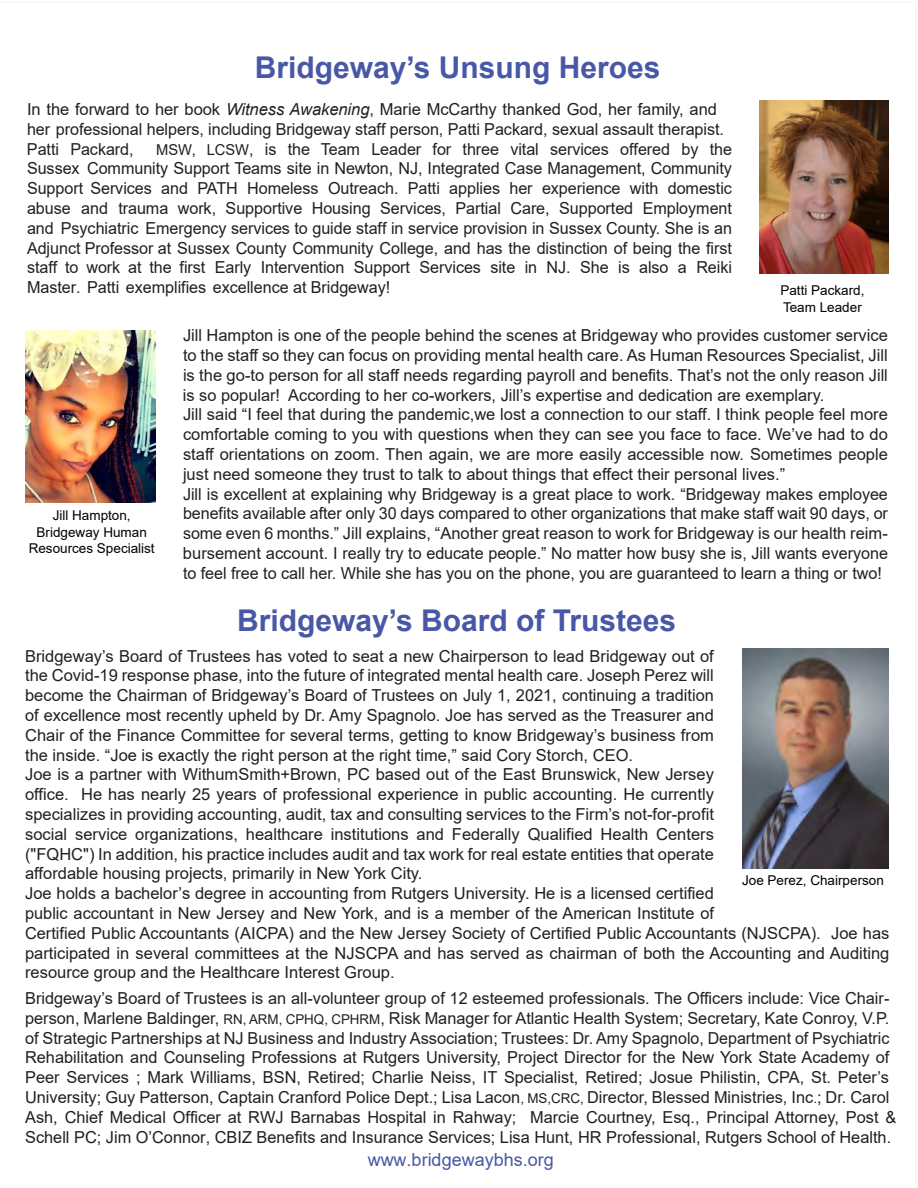
<style>
.page{position:relative;width:918px;height:1188px;background:#fff}
.page>*{position:absolute;margin:0;border:0;box-sizing:border-box;transform-origin:0 0}
.t1{font:700 30px "Arial";color:#4958a6}
.t2{font:18px "Arial";color:#4857a6}
.t3{font:16.5px/19.8px "Arial";color:#231f20}
.t4{font:13.5px/16.2px "Arial";color:#000;text-align:center}
.s1{font-style:italic}
.s2{font-size:15px}
.s3{font-size:13.5px}
</style>
<div class="page">
<img style="left:26px;top:330px;width:129px;height:173px">
<img style="left:759px;top:100px;width:130px;height:173px">
<img style="left:742px;top:648px;width:146px;height:220px">
<h1 class="t1" style="left:255px;top:46px;width:407px">Bridgeway’s Unsung Heroes</h1>
<p class="t3" style="left:27px;top:99px;width:699px">In the forward to her book <span class="s1">Witness Awakening</span>, Marie McCarthy thanked God, her family, and her professional helpers, including Bridgeway staff person, Patti Packard, sexual assault therapist.<br>Patti Packard,</p>
<p class="t3" style="left:27px;top:139px;width:707px;text-align:justify;text-indent:129px"><span class="s2">MSW, LCSW</span>, is the Team Leader for three vital services offered by the Sussex Community Support Teams site in Newton, NJ, Integrated Case Management, Community Support Services and PATH Homeless Outreach. Patti applies her experience with domestic abuse and trauma work, Supportive Housing Services, Partial Care, Supported Employment and Psychiatric Emergency services to guide staff in service provision in Sussex County. She is an Adjunct Professor at Sussex County Community College, and has the distinction of being the first staff to work at the first Early Intervention Support Services site in NJ. She is also a Reiki Master. Patti exemplifies excellence at Bridgeway!</p>
<p class="t4" style="left:780px;top:282px;width:86px;text-align:left">Patti Packard,<br>Team Leader</p>
<p class="t4" style="left:29px;top:508px;width:128px">Jill Hampton,<br>Bridgeway Human<br>Resources Specialist</p>
<p class="t3" style="left:183px;top:325px;width:707px">Jill Hampton is one of the people behind the scenes at Bridgeway who provides customer service to the staff so they can focus on providing mental health care. As Human Resources Specialist, Jill is the go-to person for all staff needs regarding payroll and benefits. That’s not the only reason Jill is so popular! According to her co-workers, Jill’s expertise and dedication are exemplary.<br>Jill said “I feel that during the pandemic,we lost a connection to our staff. I think people feel more comfortable coming to you with questions when they can see you face to face. We’ve had to do staff orientations on zoom. Then again, we are more easily accessible now. Sometimes people just need someone they trust to talk to about things that effect their personal lives.”<br>Jill is excellent at explaining why Bridgeway is a great place to work. “Bridgeway makes employee benefits available after only 30 days compared to other organizations that make staff wait 90 days, or some even 6 months.” Jill explains, “Another great reason to work for Bridgeway is our health reim&shy;bursement account. I really try to educate people.” No matter how busy she is, Jill wants everyone to feel free to call her. While she has you on the phone, you are guaranteed to learn a thing or two!</p>
<h1 class="t1" style="left:237px;top:599px;width:440px">Bridgeway’s Board of Trustees</h1>
<p class="t3" style="left:25px;top:646px;width:690px">Bridgeway’s Board of Trustees has voted to seat a new Chairperson to lead Bridgeway out of the Covid-19 response phase, into the future of integrated mental health care. Joseph Perez will become the Chairman of Bridgeway’s Board of Trustees on July 1, 2021, continuing a tradition of excellence most recently upheld by Dr. Amy Spagnolo. Joe has served as the Treasurer and Chair of the Finance Committee for several terms, getting to know Bridgeway’s business from the inside. “Joe is exactly the right person at the right time,” said Cory Storch, CEO.<br>Joe is a partner with WithumSmith+Brown, PC based out of the East Brunswick, New Jersey office. He has nearly 25 years of professional experience in public accounting. He currently specializes in providing accounting, audit, tax and consulting services to the Firm’s not-for-profit social service organizations, healthcare institutions and Federally Qualified Health Centers ("FQHC") In addition, his practice includes audit and tax work for real estate entities that operate</p>
<p class="t3" style="left:25px;top:864px;width:399px">affordable housing projects, primarily in New York City.</p>
<p class="t4" style="left:742px;top:872px;width:143px">Joe Perez, Chairperson</p>
<p class="t3" style="left:25px;top:883px;width:866px">Joe holds a bachelor’s degree in accounting from Rutgers University. He is a licensed certified<br>public accountant in New Jersey and New York, and is a member of the American Institute of<br>Certified Public Accountants (AICPA) and the New Jersey Society of Certified Public Accountants (NJSCPA). Joe has participated in several committees at the NJSCPA and has served as chairman of both the Accounting and Auditing resource group and the Healthcare Interest Group.</p>
<p class="t3" style="left:25px;top:988px;width:873px">Bridgeway’s Board of Trustees is an all-volunteer group of 12 esteemed professionals. The Officers include: Vice Chair&shy;person, Marlene Baldinger, <span class="s3">RN, ARM, CPHQ, CPHRM</span>, Risk Manager for Atlantic Health System; Secretary, Kate Conroy, V.P. of Strategic Partnerships at NJ Business and Industry Association; Trustees: Dr. Amy Spagnolo, Department of Psychiatric Rehabilitation and Counseling Professions at Rutgers University, Project Director for the New York State Academy of Peer Services ; Mark Williams, BSN, Retired; Charlie Neiss, IT Specialist, Retired; Josue Philistin, CPA, St. Peter’s University; Guy Patterson, Captain Cranford Police Dept.; Lisa Lacon<span class="s3">, MS,CRC,</span> Director, Blessed Ministries, Inc<span class="s3">.</span>; Dr. Carol Ash, Chief Medical Officer at RWJ Barnabas Hospital in Rahway; Marcie Courtney, Esq., Principal Attorney, Post &amp; Schell PC; Jim O’Connor, CBIZ Benefits and Insurance Services; Lisa Hunt, HR Professional, Rutgers School of Health.</p>
<p class="t2" style="left:368px;top:1148px;width:188px">www.bridgewaybhs.org</p>
</div>
